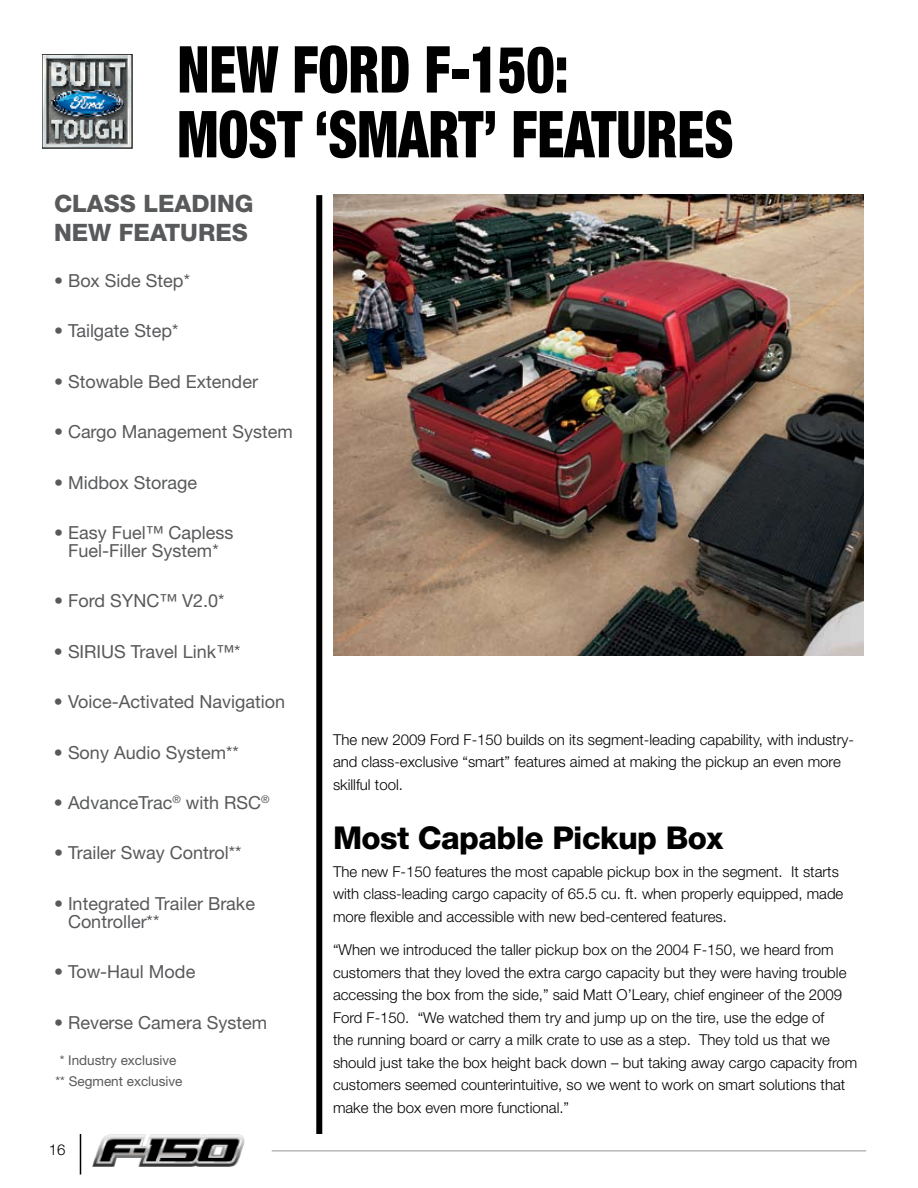
<style>
.page{position:relative;width:918px;height:1188px;background:#fff}
.page>*{position:absolute;margin:0;border:0;box-sizing:border-box;transform-origin:0 0}
.t1{font:900 condensed 64.8px/64.8px "Helvetica Neue LT Std";color:#000;scale:.83 1}
.t2{font:800 31.5px "Helvetica Neue LT Std";letter-spacing:-.02em;color:#000}
.t3{font:800 24px/28.8px "Helvetica Neue LT Std";color:#58595b}
.t4{font:18px/18px "Helvetica Neue LT Std";color:#58595b;text-align:center}
.t5{font:300 15px/22.5px "Helvetica Neue LT Std";color:#000}
.t6{font:13.5px/20.4px "Helvetica Neue LT Std";color:#58595b;text-align:center}
</style>
<div class="page">
<img style="left:93px;top:1134px;width:152px;height:32px">
<hr style="left:80px;top:1134px;width:1px;height:40px;background:#000">
<hr style="left:272px;top:1150px;width:594px;height:1px;background:#939598">
<img style="left:42px;top:54px;width:90px;height:94px">
<img style="left:333px;top:195px;width:531px;height:461px">
<div style="left:316px;top:195px;width:6px;height:939px;background:#000"></div>
<h1 class="t1" style="left:177px;top:36px;width:668px">NEW FORD F-150:<br>MOST ‘SMART’ FEATURES</h1>
<h3 class="t3" style="left:54px;top:189px;width:201px">CLASS LEADING<br>New Featu</h3>
<h3 class="t3" style="left:198px;top:218px;width:49px">res</h3>
<p class="t4" style="left:54px;top:271px;width:138px">• Box Side Step*</p>
<p class="t4" style="left:54px;top:322px;width:126px">• Tailgate Step*</p>
<p class="t4" style="left:54px;top:372px;width:205px">• Stowable Bed Extender</p>
<p class="t4" style="left:54px;top:423px;width:240px">• Cargo Management System</p>
<p class="t4" style="left:54px;top:473px;width:145px">• Midbox Storage</p>
<p class="t4" style="left:54px;top:523px;width:181px">• Easy Fuel™ Capless<br>Fuel-Filler System*</p>
<p class="t4" style="left:54px;top:592px;width:81px">• Ford Sync</p>
<p class="t4" style="left:159px;top:592px;width:67px">™ V2.0*</p>
<p class="t4" style="left:54px;top:642px;width:188px">• SIRIUS Travel Link™*</p>
<p class="t4" style="left:54px;top:693px;width:233px">• Voice-Activated Navigation</p>
<p class="t4" style="left:54px;top:743px;width:186px">• Sony Audio System**</p>
<p class="t4" style="left:54px;top:793px;width:217px">• AdvanceTrac<sup>®</sup> with RSC<sup>®</sup></p>
<p class="t4" style="left:54px;top:844px;width:189px">• Trailer Sway Control**</p>
<p class="t4" style="left:68px;top:894px;width:189px;text-align:left;text-indent:-14px">• Integrated Trailer Brake<br>Controller**</p>
<p class="t4" style="left:54px;top:963px;width:143px">• Tow-Haul Mode</p>
<p class="t4" style="left:54px;top:1013px;width:215px">• Reverse Camera System</p>
<p class="t6" style="left:56px;top:1050px;width:129px">* Industry exclusive ** Segment exclusive</p>
<p class="t5" style="left:49px;top:1138px;width:18px">16</p>
<p class="t5" style="left:333px;top:728px;width:522px">The new 2009 Ford F-150 builds on its segment-leading capability, with industry&shy;and class-exclusive “smart” features aimed at making the pickup an even more skillful tool.</p>
<h2 class="t2" style="left:333px;top:819px;width:392px">Most Capable Pickup Box</h2>
<p class="t5" style="left:333px;top:860px;width:512px">The new F-150 features the most capable pickup box in the segment. It starts with class-leading cargo capacity of 65.5 cu. ft. when properly equipped, made more flexible and accessible with new bed-centered features.</p>
<p class="t5" style="left:333px;top:938px;width:526px">“When we introduced the taller pickup box on the 2004 F-150, we heard from customers that they loved the extra cargo capacity but they were having trouble accessing the box from the side,” said Matt O’Leary, chief engineer of the 2009<br>Ford F-150. “We watched them try and jump up on the tire, use the edge of<br>the running board or carry a milk crate to use as a step. They told us that we should just take the box height back down – but taking away cargo capacity from customers seemed counterintuitive, so we went to work on smart solutions that make the box even more functional.”</p>
</div>
